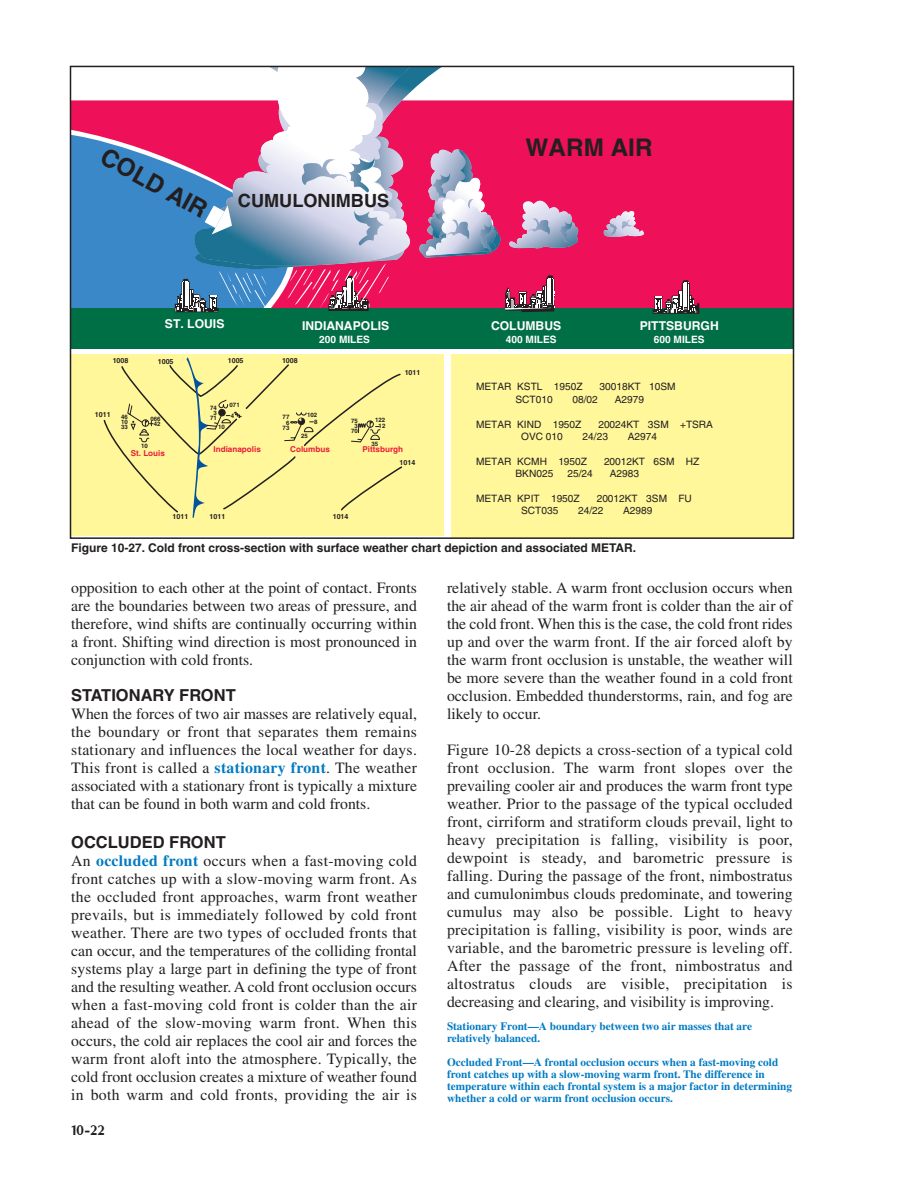
<style>
.page{position:relative;width:900px;height:1198px;background:#fff}
.page>*{position:absolute;margin:0;border:0;box-sizing:border-box;transform-origin:0 0}
.t1{font:700 24.3px "Helvetica";color:#231f20}
.t2{font:700 18.15px "Helvetica";color:#231f20}
.t3{font:700 16.5px "Helvetica";color:#231f20}
.t4{font:15.75px/18px "Times";color:#231f20;text-align:justify}
.t5{font:15.75px "Rubino Sans ICG Fill";color:#231f20}
.t6{font:700 12.15px "Helvetica";color:#fff}
.t7{font:700 12px "Helvetica";color:#231f20}
.t8{font:700 11.25px/12px "Times";color:#007ac2}
.t9{font:10.2px "Helvetica";color:#231f20}
.t10{font:700 10.2px "Helvetica";color:#fff}
.t11{font:700 8.1px "Helvetica";color:#ed1a3a}
.t12{font:700 7.05px "Helvetica";color:#231f20}
.t13{font:700 6.15px/5.2px "Helvetica";color:#231f20;text-align:center}
.s1{font-weight:700;color:#007ac2}
</style>
<div class="page">
<svg style="left:69px;top:65px;width:726px;height:474px;background:#cb9f92"></svg>
<h1 class="t1" style="left:107px;top:147px;width:119px;rotate:29deg">COLD AIR</h1>
<p class="t2" style="left:238px;top:194px;width:153px">CUMULONIMBUS</p>
<h1 class="t1" style="left:526px;top:138px;width:129px">WARM AIR</h1>
<p class="t6" style="left:165px;top:320px;width:61px">ST. LOUIS</p>
<p class="t6" style="left:302px;top:322px;width:89px">INDIANAPOLIS</p>
<p class="t6" style="left:491px;top:322px;width:72px">COLUMBUS</p>
<p class="t6" style="left:640px;top:322px;width:81px">PITTSBURGH</p>
<p class="t10" style="left:319px;top:336px;width:52px">200 MILES</p>
<p class="t10" style="left:506px;top:336px;width:52px">400 MILES</p>
<p class="t10" style="left:654px;top:336px;width:52px">600 MILES</p>
<p class="t12" style="left:113px;top:358px;width:17px">1008</p>
<p class="t12" style="left:158px;top:359px;width:17px">1005</p>
<p class="t12" style="left:228px;top:358px;width:17px">1005</p>
<p class="t12" style="left:282px;top:358px;width:17px">1008</p>
<p class="t12" style="left:95px;top:412px;width:17px">1011</p>
<p class="t13" style="left:121px;top:414px;width:8px">46</p>
<p class="t13" style="left:121px;top:420px;width:8px;text-align:left">10<br>33</p>
<p class="t13" style="left:151px;top:417px;width:12px">066</p>
<p class="t13" style="left:154px;top:422px;width:8px">42</p>
<p class="t13" style="left:230px;top:403px;width:12px">071</p>
<p class="t13" style="left:210px;top:405px;width:8px">74</p>
<p class="t13" style="left:210px;top:411px;width:8px">3<br>71</p>
<p class="t13" style="left:283px;top:415px;width:8px">77<br>6<br>73</p>
<p class="t13" style="left:351px;top:418px;width:8px">75<br>3<br>70</p>
<p class="t13" style="left:307px;top:413px;width:12px">102</p>
<p class="t13" style="left:231px;top:414px;width:5px">4</p>
<p class="t13" style="left:314px;top:420px;width:5px">8</p>
<p class="t13" style="left:218px;top:425px;width:8px">10</p>
<p class="t13" style="left:301px;top:434px;width:8px">25</p>
<p class="t13" style="left:375px;top:418px;width:12px">122</p>
<p class="t13" style="left:379px;top:424px;width:8px">12</p>
<p class="t12" style="left:405px;top:370px;width:17px">1011</p>
<p class="t13" style="left:372px;top:441px;width:8px">35</p>
<p class="t13" style="left:141px;top:443px;width:8px">10</p>
<p class="t11" style="left:131px;top:450px;width:36px">St. Louis</p>
<p class="t11" style="left:214px;top:446px;width:49px">Indianapolis</p>
<p class="t11" style="left:290px;top:446px;width:41px">Columbus</p>
<p class="t11" style="left:363px;top:446px;width:42px">Pittsburgh</p>
<p class="t12" style="left:173px;top:514px;width:17px">1011</p>
<p class="t12" style="left:210px;top:514px;width:17px">1011</p>
<p class="t12" style="left:333px;top:514px;width:17px">1014</p>
<p class="t12" style="left:400px;top:460px;width:17px">1014</p>
<p class="t9" style="left:476px;top:383px;width:108px">METAR KSTL 1950Z</p>
<p class="t9" style="left:600px;top:383px;width:78px">30018KT 10SM</p>
<p class="t9" style="left:516px;top:395px;width:39px">SCT010</p>
<p class="t9" style="left:572px;top:395px;width:27px">08/02</p>
<p class="t9" style="left:615px;top:395px;width:31px">A2979</p>
<p class="t9" style="left:476px;top:420px;width:107px">METAR KIND 1950Z</p>
<p class="t9" style="left:598px;top:420px;width:116px">20024KT 3SM +TSRA</p>
<p class="t9" style="left:521px;top:432px;width:43px">OVC 010</p>
<p class="t9" style="left:583px;top:432px;width:27px">24/23</p>
<p class="t9" style="left:628px;top:432px;width:31px">A2974</p>
<p class="t9" style="left:476px;top:458px;width:113px">METAR KCMH 1950Z</p>
<p class="t9" style="left:604px;top:458px;width:97px">20012KT 6SM HZ</p>
<p class="t9" style="left:516px;top:470px;width:39px">BKN025</p>
<p class="t9" style="left:567px;top:470px;width:27px">25/24</p>
<p class="t9" style="left:610px;top:470px;width:31px">A2983</p>
<p class="t9" style="left:476px;top:495px;width:105px">METAR KPIT 1950Z</p>
<p class="t9" style="left:597px;top:495px;width:97px">20012KT 3SM FU</p>
<p class="t9" style="left:521px;top:507px;width:39px">SCT035</p>
<p class="t9" style="left:578px;top:507px;width:27px">24/22</p>
<p class="t9" style="left:623px;top:507px;width:31px">A2989</p>
<p class="t7" style="left:71px;top:543px;width:566px">Figure 10-27. Cold front cross-section with surface weather chart depiction and associated METAR.</p>
<p class="t4" style="left:71px;top:580px;width:347px">opposition to each other at the point of contact. Fronts are the boundaries between two areas of pressure, and therefore, wind shifts are continually occurring within a front. Shifting wind direction is most pronounced in conjunction with cold fronts.</p>
<p class="t3" style="left:71px;top:689px;width:166px">STATIONARY FRONT</p>
<p class="t4" style="left:71px;top:706px;width:347px">When the forces of two air masses are relatively equal, the boundary or front that separates them remains stationary and influences the local weather for days.<br>This front is called a <span class="s1">stationary front</span>. The weather associated with a stationary front is typically a mixture that can be found in both warm and cold fronts.</p>
<p class="t3" style="left:71px;top:836px;width:156px">OCCLUDED FRONT</p>
<p class="t4" style="left:71px;top:853px;width:347px">An <span class="s1">occluded front</span> occurs when a fast-moving cold front catches up with a slow-moving warm front. As the occluded front approaches, warm front weather prevails, but is immediately followed by cold front weather. There are two types of occluded fronts that can occur, and the temperatures of the colliding frontal systems play a large part in defining the type of front and the resulting weather. A cold front occlusion occurs when a fast-moving cold front is colder than the air ahead of the slow-moving warm front. When this occurs, the cold air replaces the cool air and forces the warm front aloft into the atmosphere. Typically, the cold front occlusion creates a mixture of weather found in both warm and cold fronts, providing the air is</p>
<p class="t5" style="left:71px;top:1125px;width:35px">10-22</p>
<p class="t4" style="left:447px;top:580px;width:347px">relatively stable. A warm front occlusion occurs when the air ahead of the warm front is colder than the air of the cold front. When this is the case, the cold front rides up and over the warm front. If the air forced aloft by the warm front occlusion is unstable, the weather will be more severe than the weather found in a cold front occlusion. Embedded thunderstorms, rain, and fog are likely to occur.</p>
<p class="t4" style="left:447px;top:742px;width:347px">Figure 10-28 depicts a cross-section of a typical cold front occlusion. The warm front slopes over the prevailing cooler air and produces the warm front type weather. Prior to the passage of the typical occluded front, cirriform and stratiform clouds prevail, light to heavy precipitation is falling, visibility is poor, dewpoint is steady, and barometric pressure is falling. During the passage of the front, nimbostratus and cumulonimbus clouds predominate, and towering cumulus may also be possible. Light to heavy precipitation is falling, visibility is poor, winds are variable, and the barometric pressure is leveling off.<br>After the passage of the front, nimbostratus and altostratus clouds are visible, precipitation is decreasing and clearing, and visibility is improving.</p>
<p class="t8" style="left:447px;top:1021px;width:307px">Stationary Front—A boundary between two air masses that are relatively balanced.</p>
<p class="t8" style="left:447px;top:1057px;width:347px">Occluded Front—A frontal occlusion occurs when a fast-moving cold front catches up with a slow-moving warm front. The difference in temperature within each frontal system is a major factor in determining whether a cold or warm front occlusion occurs.</p>
</div>
